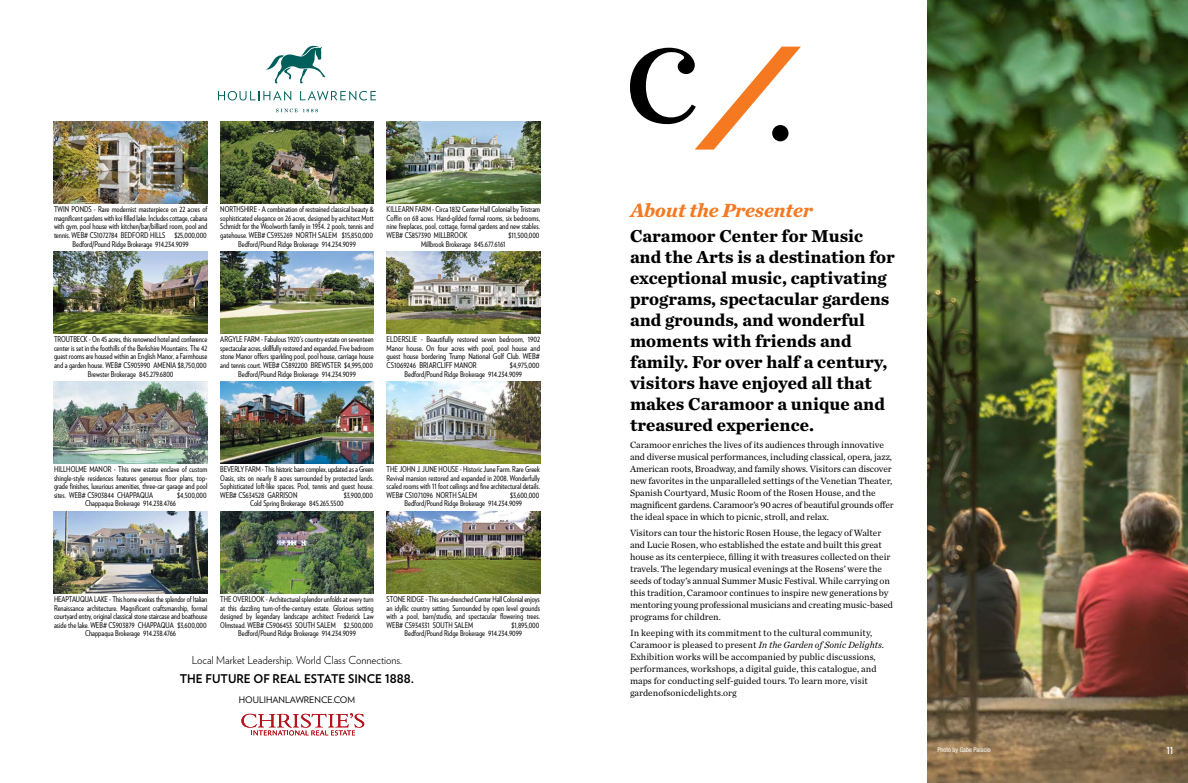
<style>
.page{position:relative;width:1188px;height:783px;background:#fff}
.page>*{position:absolute;margin:0;border:0;box-sizing:border-box;transform-origin:0 0}
.t1{font:italic 700 20px "Chronicle Text G1";color:#f47920}
.t2{font:700 18px/21px "Chronicle Text G1";color:#000}
.t3{font:700 12px "Verlag";color:#000}
.t4{font:300 11px "Verlag";color:#000}
.t5{font:10px "DIN Engschrift Std";color:#fff}
.t6{font:9.4px/12px "Chronicle Text G1";letter-spacing:-.005em;color:#000}
.t7{font:9px "Verlag";color:#000}
.t8{font:8px/8.6px "Verlag Condensed";color:#000;text-align:center}
.t9{font:condensed 6.5px "Helvetica Neue LT Std";color:#fff}
.s1{font-size:14px}
.s2{font-style:italic}
</style>
<div class="page">
<img style="left:927px;top:0;width:261px;height:783px">
<svg style="left:630px;top:47px;width:171px;height:103px"></svg>
<div style="left:772px;top:125px;width:17px;height:16px;background:#000;border-radius:50%"></div>
<img style="left:54px;top:122px;width:153px;height:82px">
<img style="left:220px;top:122px;width:154px;height:82px">
<img style="left:387px;top:122px;width:153px;height:82px">
<img style="left:54px;top:251px;width:153px;height:83px">
<img style="left:220px;top:251px;width:154px;height:83px">
<img style="left:387px;top:251px;width:153px;height:83px">
<img style="left:54px;top:381px;width:153px;height:82px">
<img style="left:220px;top:381px;width:154px;height:82px">
<img style="left:387px;top:381px;width:153px;height:82px">
<img style="left:54px;top:511px;width:153px;height:82px">
<img style="left:220px;top:511px;width:154px;height:82px">
<img style="left:387px;top:511px;width:153px;height:82px">
<svg style="left:218px;top:91px;width:73px;height:10px"></svg>
<svg style="left:300px;top:91px;width:76px;height:10px"></svg>
<svg style="left:265px;top:46px;width:60px;height:38px"></svg>
<svg style="left:276px;top:109px;width:42px;height:3px"></svg>
<svg style="left:241px;top:713px;width:123px;height:22px"></svg>
<p class="t8" style="left:54px;top:205px;width:155px">TWIN PONDS - Rare modernist masterpiece on 22 acres of magnificent gardens with koi filled lake. Includes cottage, cabana with gym, pool house with kitchen/bar/billiard room, pool and tennis. WEB# CS1072784 BEDFORD HILLS $25,000,000<br>Bedford/Pound Ridge Brokerage 914.234.9099</p>
<p class="t8" style="left:220px;top:205px;width:155px">NORTHSHIRE - A combination of restrained classical beauty &amp; sophisticated elegance on 26 acres, designed by architect Mott Schmidt for the Woolworth family in 1934. 2 pools, tennis and gatehouse. WEB# CS935269 NORTH SALEM $15,850,000<br>Bedford/Pound Ridge Brokerage 914.234.9099</p>
<p class="t8" style="left:387px;top:205px;width:155px;text-align:justify">KILLEARN FARM - Circa 1832 Center Hall Colonial by Tristram Coffin on 68 acres. Hand-gilded formal rooms, six bedrooms, nine fireplaces, pool, cottage, formal gardens and new stables.<br>WEB# CS857390 MILLBROOK</p>
<p class="t8" style="left:509px;top:231px;width:32px">$11,500,000</p>
<p class="t8" style="left:421px;top:239px;width:86px">Millbrook Brokerage 845.677.6161</p>
<p class="t8" style="left:54px;top:335px;width:155px">TROUTBECK - On 45 acres, this renowned hotel and conference center is set in the foothills of the Berkshire Mountains. The 42 guest rooms are housed within an English Manor, a Farmhouse and a garden house. WEB# CS905990 AMENIA $8,750,000<br>Brewster Brokerage 845.279.6800</p>
<p class="t8" style="left:220px;top:335px;width:155px">ARGYLE FARM - Fabulous 1920's country estate on seventeen spectacular acres, skillfully restored and expanded. Five bedroom stone Manor offers sparkling pool, pool house, carriage house and tennis court. WEB# CS892200 BREWSTER $4,995,000<br>Bedford/Pound Ridge Brokerage 914.234.9099</p>
<p class="t8" style="left:387px;top:335px;width:155px;text-align:justify">ELDERSLIE - Beautifully restored seven bedroom, 1902<br>Manor house. On four acres with pool, pool house and guest house bordering Trump National Golf Club. WEB# CS1069246 BRIARCLIFF MANOR</p>
<p class="t8" style="left:405px;top:360px;width:136px;text-align:left;text-indent:105px">$4,975,000<br>Bedford/Pound Ridge Brokerage 914.234.9099</p>
<p class="t8" style="left:54px;top:465px;width:155px;text-align:justify">HILLHOLME MANOR - This new estate enclave of custom shingle-style residences features generous floor plans, top&shy;grade finishes, luxurious amenities, three-car garage and pool sites. WEB# CS903844 CHAPPAQUA</p>
<p class="t8" style="left:177px;top:490px;width:31px">$4,500,000</p>
<p class="t8" style="left:85px;top:499px;width:93px">Chappaqua Brokerage 914.238.4766</p>
<p class="t8" style="left:220px;top:465px;width:155px;text-align:justify">BEVERLY FARM - This historic barn complex, updated as a Green Oasis, sits on nearly 8 acres surrounded by protected lands.<br>Sophisticated loft-like spaces. Pool, tennis and guest house.<br>WEB# CS634528 GARRISON</p>
<p class="t8" style="left:250px;top:490px;width:124px;text-align:left;text-indent:93px">$3,900,000<br>Cold Spring Brokerage 845.265.5500</p>
<p class="t8" style="left:387px;top:465px;width:155px;text-align:justify">THE JOHN J. JUNE HOUSE - Historic June Farm. Rare Greek Revival mansion restored and expanded in 2008. Wonderfully scaled rooms with 11 foot ceilings and fine architectural details.<br>WEB# CS1071096 NORTH SALEM</p>
<p class="t8" style="left:405px;top:490px;width:136px;text-align:left;text-indent:106px">$3,600,000<br>Bedford/Pound Ridge Brokerage 914.234.9099</p>
<p class="t8" style="left:54px;top:595px;width:155px">HEAPTAUQUA LAKE - This home evokes the splendor of Italian Renaissance architecture. Magnificent craftsmanship, formal courtyard entry, original classical stone staircase and boathouse aside the lake. WEB# CS903879 CHAPPAQUA $3,600,000<br>Chappaqua Brokerage 914.238.4766</p>
<p class="t8" style="left:220px;top:595px;width:155px">THE OVERLOOK - Architectural splendor unfolds at every turn at this dazzling turn-of-the-century estate. Glorious setting designed by legendary landscape architect Frederick Law Olmstead. WEB# CS906453 SOUTH SALEM $2,500,000<br>Bedford/Pound Ridge Brokerage 914.234.9099</p>
<p class="t8" style="left:387px;top:595px;width:155px;text-align:justify">STONE RIDGE - This sun-drenched Center Hall Colonial enjoys an idyllic country setting. Surrounded by open level grounds with a pool, barn/studio, and spectacular flowering trees.<br>WEB# CS934331 SOUTH SALEM</p>
<p class="t8" style="left:405px;top:620px;width:136px;text-align:left;text-indent:107px">$1,895,000<br>Bedford/Pound Ridge Brokerage 914.234.9099</p>
<h3 class="t4" style="left:192px;top:652px;width:212px">Local Market Leadership. World Class Connections.</h3>
<h3 class="t3" style="left:180px;top:670px;width:236px">THE FUTURE OF REAL ESTATE SINCE 1888<span class="s1">.</span></h3>
<p class="t7" style="left:239px;top:693px;width:118px">HOULIHANLAWRENCE.COM</p>
<h1 class="t1" style="left:630px;top:194px;width:184px">About the Presenter</h1>
<p class="t2" style="left:630px;top:224px;width:266px">Caramoor Center for Music and the Arts is a destination for exceptional music, captivating programs, spectacular gardens and grounds, and wonderful moments with friends and family. For over half a century, visitors have enjoyed all that makes Caramoor a unique and treasured experience.</p>
<p class="t6" style="left:630px;top:438px;width:265px">Caramoor enriches the lives of its audiences through innovative and diverse musical performances, including classical, opera, jazz, American roots, Broadway, and family shows. Visitors can discover new favorites in the unparalleled settings of the Venetian Theater, Spanish Courtyard, Music Room of the Rosen House, and the magnificent gardens. Caramoor’s 90 acres of beautiful grounds offer the ideal space in which to picnic, stroll, and relax.</p>
<p class="t6" style="left:630px;top:526px;width:264px">Visitors can tour the historic Rosen House, the legacy of Walter and Lucie Rosen, who established the estate and built this great house as its centerpiece, filling it with treasures collected on their travels. The legendary musical evenings at the Rosens’ were the seeds of today’s annual Summer Music Festival. While carrying on this tradition, Caramoor continues to inspire new generations by mentoring young professional musicians and creating music-based programs for children.</p>
<p class="t6" style="left:630px;top:626px;width:256px">In keeping with its commitment to the cultural community, Caramoor is pleased to present <span class="s2">In the Garden of Sonic Delights</span>.<br>Exhibition works will be accompanied by public discussions, performances, workshops, a digital guide, this catalogue, and maps for conducting self-guided tours. To learn more, visit gardenofsonicdelights.org</p>
<p class="t9" style="left:937px;top:746px;width:55px">Photo by Gabe Palacio</p>
<p class="t5" style="left:1166px;top:745px;width:9px">11</p>
</div>
